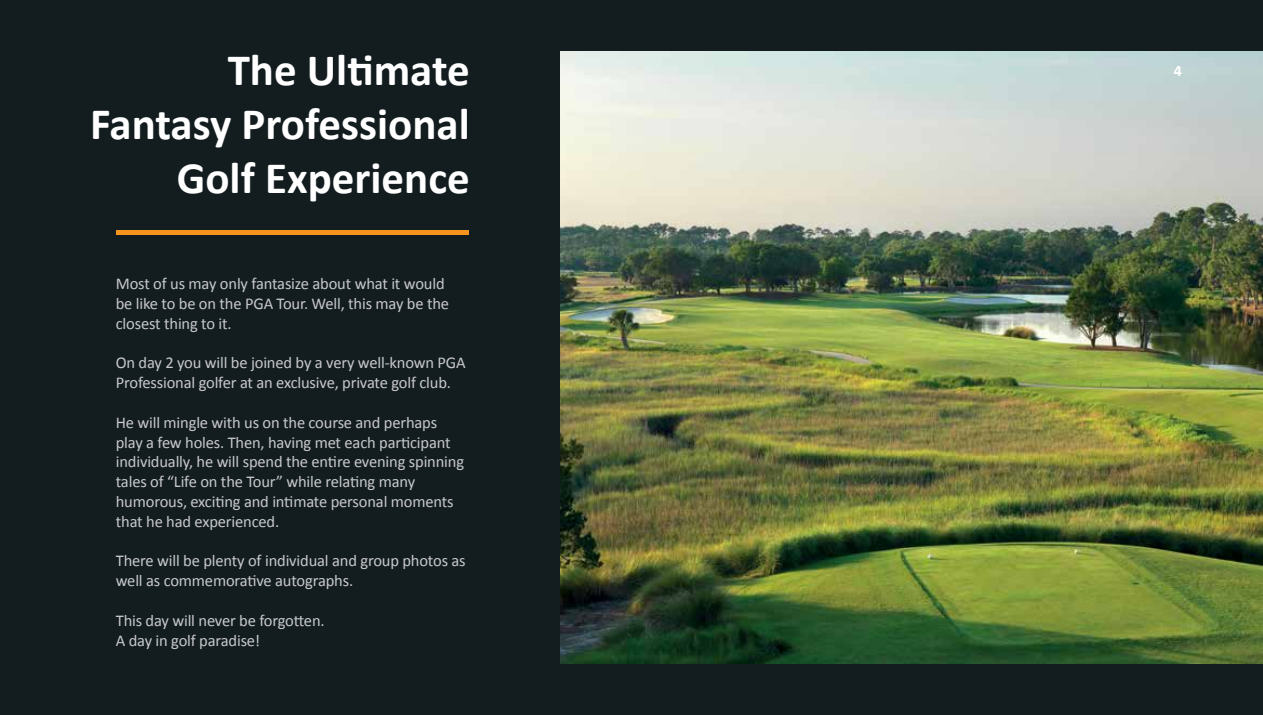
<style>
.page{position:relative;width:1263px;height:715px;background:#fff}
.page>*{position:absolute;margin:0;border:0;box-sizing:border-box;transform-origin:0 0}
.t1{font:700 45px/54px "Calibri";color:#fff;text-align:right}
.t2{font:16.5px/19.8px "Calibri";letter-spacing:-.01em;color:#c7c8ca}
.t3{font:700 15.9px "Calibri";color:#fff}
</style>
<div class="page">
<div style="left:0;top:0;width:1263px;height:714px;background:#131d20"></div>
<img style="left:560px;top:51px;width:703px;height:612px">
<div style="left:116px;top:230px;width:353px;height:5px;background:#f7941e"></div>
<h1 class="t1" style="left:90px;top:43px;width:381px">The Ultimate<br>Fantasy Professional<br>Golf Experience</h1>
<p class="t3" style="left:1174px;top:60px;width:10px">4</p>
<p class="t2" style="left:116px;top:273px;width:335px">Most of us may only fantasize about what it would be like to be on the PGA Tour. Well, this may be the closest thing to it.</p>
<p class="t2" style="left:116px;top:353px;width:351px">On day 2 you will be joined by a very well-known PGA<br>Professional golfer at an exclusive, private golf club.</p>
<p class="t2" style="left:116px;top:412px;width:350px">He will mingle with us on the course and perhaps play a few holes. Then, having met each participant individually, he will spend the entire evening spinning tales of “Life on the Tour” while relating many humorous, exciting and intimate personal moments that he had experienced.</p>
<p class="t2" style="left:116px;top:551px;width:351px">There will be plenty of individual and group photos as well as commemorative autographs.</p>
<p class="t2" style="left:116px;top:610px;width:210px">This day will never be forgotten.<br>A day in golf paradise!</p>
</div>
